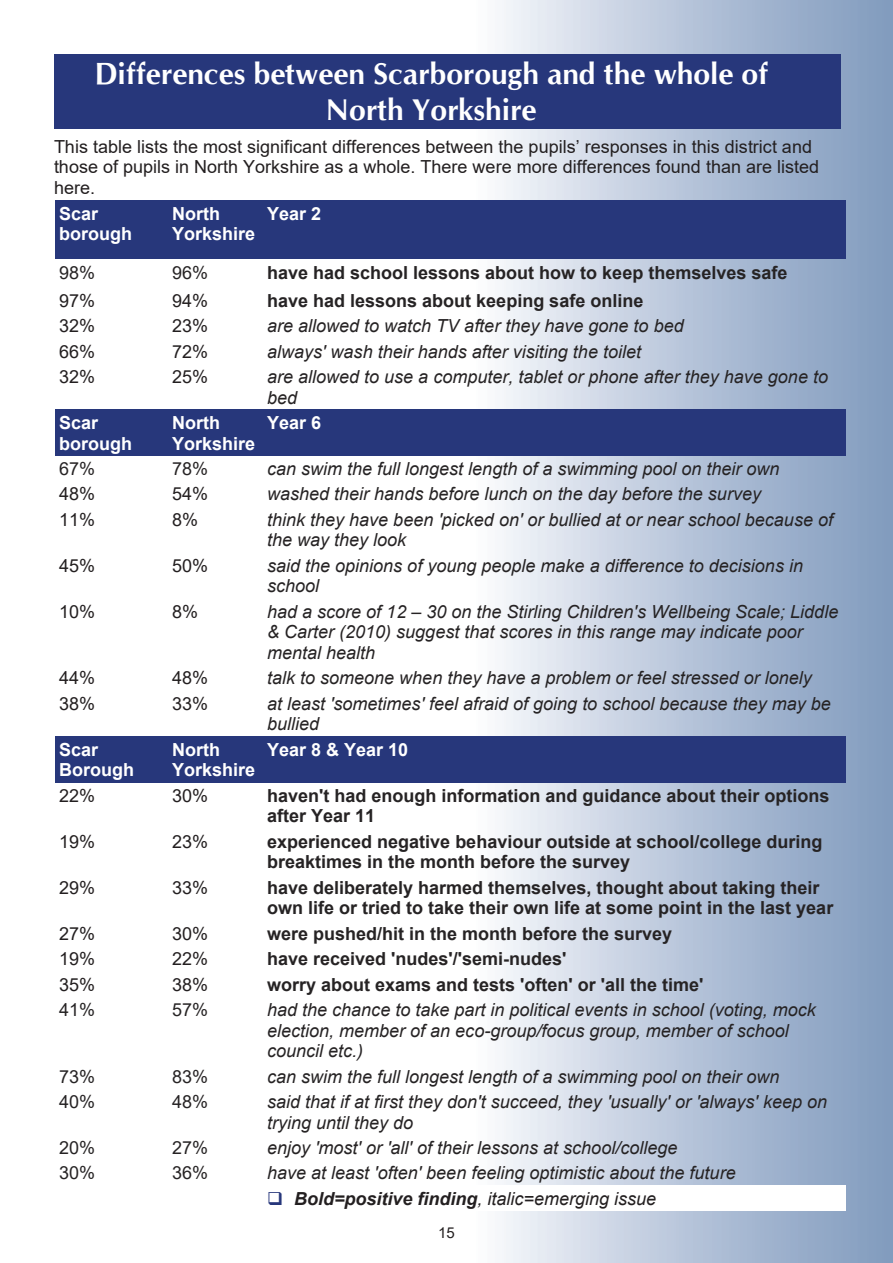
<style>
.page{position:relative;width:893px;height:1263px;background:#fff}
.page>*{position:absolute;margin:0;border:0;box-sizing:border-box;transform-origin:0 0}
.t1{font:700 30px/36px "CG Omega";color:#fff;text-align:center}
.t2{font:italic 18px/20.7px "Arial";color:#262324}
.t3{font:700 18px/20.7px "Arial";color:#262324}
.t4{font:18px/20.7px "Arial";color:#231f20}
.t5{font:700 18px/20.7px "Arial";color:#fff}
.t6{font:18px "Arial";color:#262324}
.t7{font:15px "Arial";color:#231f20}
.s1{font-weight:700;color:#231f20}
.s2{color:#231f20}
</style>
<div class="page">
<div style="left:476px;top:0;width:417px;height:1263px;background:linear-gradient(to right,#f8f8fc,#7c97bb)"></div>
<div style="left:54px;top:54px;width:787px;height:75px;background:#27377b"></div>
<div style="left:55px;top:200px;width:113px;height:59px;background:#27377b"></div>
<div style="left:168px;top:200px;width:95px;height:59px;background:#27377b"></div>
<div style="left:263px;top:200px;width:583px;height:59px;background:#27377b"></div>
<div style="left:55px;top:409px;width:113px;height:46px;background:#27377b"></div>
<div style="left:168px;top:409px;width:95px;height:46px;background:#27377b"></div>
<div style="left:263px;top:409px;width:583px;height:46px;background:#27377b"></div>
<div style="left:55px;top:736px;width:113px;height:46px;background:#27377b"></div>
<div style="left:168px;top:736px;width:95px;height:46px;background:#27377b"></div>
<div style="left:263px;top:736px;width:583px;height:46px;background:#27377b"></div>
<div style="left:263px;top:1185px;width:583px;height:26px;background:#fff"></div>
<h1 class="t1" style="left:94px;top:58px;width:675px">Differences between Scarborough and the whole of<br>North Yorkshire</h1>
<p class="t4" style="left:54px;top:138px;width:767px">This table lists the most significant differences between the pupils’ responses in this district and those of pupils in North Yorkshire as a whole. There were more differences found than are listed here.</p>
<p class="t5" style="left:59px;top:205px;width:74px">Scar borough</p>
<p class="t5" style="left:172px;top:205px;width:85px">North<br>Yorkshire</p>
<p class="t5" style="left:267px;top:205px;width:56px">Year 2</p>
<p class="t6" style="left:59px;top:265px;width:38px">98%</p>
<p class="t6" style="left:172px;top:265px;width:38px">96%</p>
<p class="t3" style="left:267px;top:264px;width:522px">have had school lessons about how to keep themselves safe</p>
<p class="t4" style="left:59px;top:292px;width:38px">97%</p>
<p class="t4" style="left:172px;top:292px;width:38px">94%</p>
<p class="t3" style="left:267px;top:292px;width:378px">have had lessons about keeping safe online</p>
<p class="t4" style="left:59px;top:317px;width:38px">32%</p>
<p class="t4" style="left:172px;top:317px;width:38px">23%</p>
<p class="t2" style="left:267px;top:317px;width:418px">are allowed to watch TV after they have gone to bed</p>
<p class="t4" style="left:59px;top:342px;width:38px">66%</p>
<p class="t4" style="left:172px;top:342px;width:38px">72%</p>
<p class="t2" style="left:267px;top:342px;width:375px">always' wash their hands after visiting the toilet</p>
<p class="t4" style="left:59px;top:368px;width:38px">32%</p>
<p class="t4" style="left:172px;top:368px;width:38px">25%</p>
<p class="t2" style="left:267px;top:368px;width:562px">are allowed to use a computer, tablet or phone after they have gone to bed</p>
<p class="t5" style="left:59px;top:414px;width:74px">Scar borough</p>
<p class="t5" style="left:172px;top:414px;width:85px">North<br>Yorkshire</p>
<p class="t5" style="left:267px;top:414px;width:56px">Year 6</p>
<p class="t6" style="left:59px;top:462px;width:38px">67%</p>
<p class="t6" style="left:172px;top:462px;width:38px">78%</p>
<p class="t2" style="left:267px;top:460px;width:514px">can swim the full longest length of a swimming pool on their own</p>
<p class="t4" style="left:59px;top:485px;width:38px">48%</p>
<p class="t4" style="left:172px;top:485px;width:38px">54%</p>
<p class="t2" style="left:267px;top:485px;width:495px">washed their hands before lunch on the day before the survey</p>
<p class="t4" style="left:59px;top:511px;width:38px">11%</p>
<p class="t4" style="left:172px;top:511px;width:28px">8%</p>
<p class="t2" style="left:267px;top:511px;width:567px">think they have been 'picked on' or bullied at or near school because of the way they look</p>
<p class="t4" style="left:59px;top:557px;width:38px">45%</p>
<p class="t4" style="left:172px;top:557px;width:38px">50%</p>
<p class="t2" style="left:267px;top:557px;width:537px">said the opinions of young people make a difference to decisions in school</p>
<p class="t4" style="left:59px;top:603px;width:38px">10%</p>
<p class="t4" style="left:172px;top:603px;width:28px">8%</p>
<p class="t2" style="left:267px;top:603px;width:573px">had a score of 12 – 30 on the Stirling Children's Wellbeing Scale; Liddle &amp; Carter (2010) suggest that scores in this range may indicate poor mental health</p>
<p class="t4" style="left:59px;top:669px;width:38px">44%</p>
<p class="t4" style="left:172px;top:669px;width:38px">48%</p>
<p class="t2" style="left:267px;top:669px;width:546px">talk to someone when they have a problem or feel stressed or lonely</p>
<p class="t4" style="left:59px;top:695px;width:38px">38%</p>
<p class="t4" style="left:172px;top:695px;width:38px">33%</p>
<p class="t2" style="left:267px;top:695px;width:565px">at least 'sometimes' feel afraid of going to school because they may be bullied</p>
<p class="t5" style="left:59px;top:741px;width:76px">Scar<br>Borough</p>
<p class="t5" style="left:172px;top:741px;width:85px">North<br>Yorkshire</p>
<p class="t5" style="left:267px;top:741px;width:143px">Year 8 &amp; Year 10</p>
<p class="t4" style="left:59px;top:787px;width:38px">22%</p>
<p class="t4" style="left:172px;top:787px;width:38px">30%</p>
<p class="t3" style="left:267px;top:787px;width:564px">haven't had enough information and guidance about their options after Year 11</p>
<p class="t4" style="left:59px;top:833px;width:38px">19%</p>
<p class="t4" style="left:172px;top:833px;width:38px">23%</p>
<p class="t3" style="left:267px;top:833px;width:557px">experienced negative behaviour outside at school/college during breaktimes in the month before the survey</p>
<p class="t4" style="left:59px;top:879px;width:38px">29%</p>
<p class="t4" style="left:172px;top:879px;width:38px">33%</p>
<p class="t3" style="left:267px;top:879px;width:568px">have deliberately harmed themselves, thought about taking their own life or tried to take their own life at some point in the last year</p>
<p class="t4" style="left:59px;top:925px;width:38px">27%</p>
<p class="t4" style="left:172px;top:925px;width:38px">30%</p>
<p class="t3" style="left:267px;top:925px;width:407px">were pushed/hit in the month before the survey</p>
<p class="t4" style="left:59px;top:950px;width:38px">19%</p>
<p class="t4" style="left:172px;top:950px;width:38px">22%</p>
<p class="t3" style="left:267px;top:950px;width:301px">have received 'nudes'/'semi-nudes'</p>
<p class="t4" style="left:59px;top:975px;width:38px">35%</p>
<p class="t4" style="left:172px;top:975px;width:38px">38%</p>
<p class="t3" style="left:267px;top:975px;width:438px">worry about exams and tests 'often' or 'all the time'</p>
<p class="t6" style="left:59px;top:1003px;width:38px">41%</p>
<p class="t6" style="left:172px;top:1003px;width:38px">57%</p>
<p class="t2" style="left:267px;top:1001px;width:550px">had the chance to take part in political events in school (voting, mock election, member of an eco-group/focus group, member of school council etc.)</p>
<p class="t6" style="left:59px;top:1069px;width:38px">73%</p>
<p class="t6" style="left:172px;top:1069px;width:38px">83%</p>
<p class="t2" style="left:267px;top:1067px;width:514px">can swim the full longest length of a swimming pool on their own</p>
<p class="t6" style="left:59px;top:1095px;width:38px">40%</p>
<p class="t6" style="left:172px;top:1095px;width:38px">48%</p>
<p class="t2" style="left:267px;top:1093px;width:562px">said that if at first they don't succeed, they 'usually' or 'always' keep on trying until they do</p>
<p class="t6" style="left:59px;top:1141px;width:38px">20%</p>
<p class="t6" style="left:172px;top:1141px;width:38px">27%</p>
<p class="t2" style="left:267px;top:1139px;width:412px">enjoy 'most' or 'all' of their lessons at school/college</p>
<p class="t6" style="left:59px;top:1166px;width:38px">30%</p>
<p class="t6" style="left:172px;top:1166px;width:38px">36%</p>
<p class="t2" style="left:294px;top:1162px;width:443px;line-height:25.5px;text-indent:-27px">have at least 'often' been feeling optimistic about the future<br><span class="s1">Bold=positive finding</span><span class="s2">, italic=emerging issue</span></p>
<p class="t7" style="left:438px;top:1227px;width:18px">15</p>
</div>
